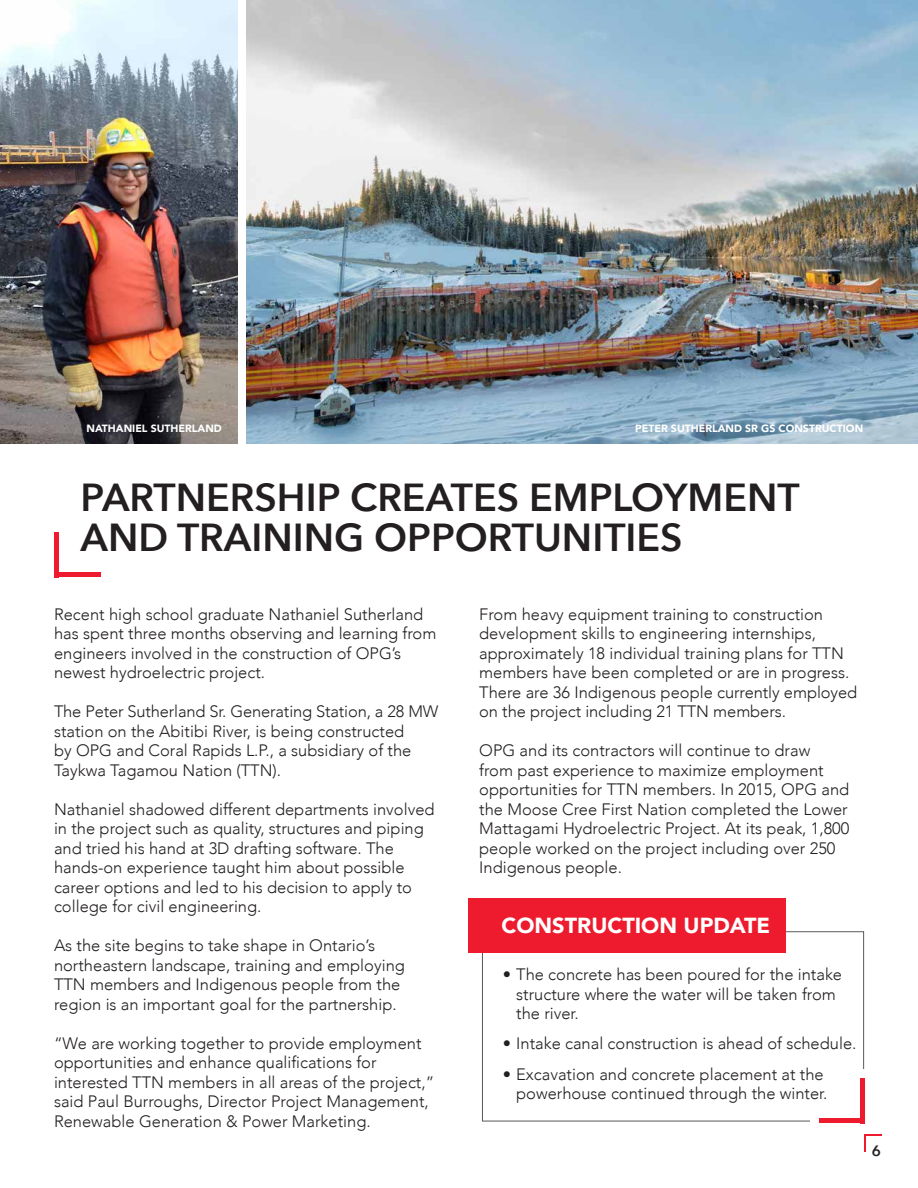
<style>
.page{position:relative;width:918px;height:1188px;background:#fff}
.page>*{position:absolute;margin:0;border:0;box-sizing:border-box;transform-origin:0 0}
.t1{font:600 39px/40.5px "Avenir Next";color:#231f20}
.t2{font:900 21.75px "Avenir";color:#fff}
.t3{font:300 16.5px/19.5px "Avenir";color:#231f20}
.t4{font:600 15px "Avenir Next";color:#231f20}
.t5{font:900 10.5px "Avenir";color:#fff}
</style>
<div class="page">
<svg style="left:864px;top:1134px;width:18px;height:18px"></svg>
<div style="left:468px;top:898px;width:317px;height:55px;background:#ed1b2d"></div>
<div style="left:819px;top:1118px;width:46px;height:5px;background:#ed1b2d"></div>
<div style="left:860px;top:1078px;width:5px;height:45px;background:#ed1b2d"></div>
<div style="left:54px;top:532px;width:5px;height:45px;background:#ed1b2d"></div>
<hr style="left:56px;top:573px;width:45px;height:4px;background:#ed1b2d">
<img style="left:246px;top:0;width:672px;height:444px">
<img style="left:0;top:0;width:238px;height:444px">
<p class="t5" style="left:87px;top:419px;width:137px">NATHANIEL SUTHERLAND</p>
<p class="t5" style="left:635px;top:419px;width:230px">PETER SUTHERLAND SR GS CONSTRUCTION</p>
<h1 class="t1" style="left:81px;top:477px;width:721px">PARTNERSHIP CREATES EMPLOYMENT<br>AND TRAINING OPPORTUNITIES</h1>
<p class="t3" style="left:54px;top:604px;width:384px">Recent high school graduate Nathaniel Sutherland has spent three months observing and learning from engineers involved in the construction of OPG’s newest hydroelectric project.</p>
<p class="t3" style="left:54px;top:702px;width:386px">The Peter Sutherland Sr. Generating Station, a 28 MW station on the Abitibi River, is being constructed<br>by OPG and Coral Rapids L.P., a subsidiary of the Taykwa Tagamou Nation (TTN).</p>
<p class="t3" style="left:54px;top:799px;width:382px">Nathaniel shadowed different departments involved in the project such as quality, structures and piping and tried his hand at 3D drafting software. The hands-on experience taught him about possible career options and led to his decision to apply to college for civil engineering.</p>
<p class="t3" style="left:54px;top:936px;width:352px">As the site begins to take shape in Ontario’s northeastern landscape, training and employing TTN members and Indigenous people from the region is an important goal for the partnership.</p>
<p class="t3" style="left:54px;top:1033px;width:382px">“We are working together to provide employment opportunities and enhance qualifications for interested TTN members in all areas of the project,” said Paul Burroughs, Director Project Management, Renewable Generation &amp; Power Marketing.</p>
<p class="t3" style="left:479px;top:604px;width:380px">From heavy equipment training to construction development skills to engineering internships, approximately 18 individual training plans for TTN members have been completed or are in progress.<br>There are 36 Indigenous people currently employed on the project including 21 TTN members.</p>
<p class="t3" style="left:479px;top:741px;width:372px">OPG and its contractors will continue to draw<br>from past experience to maximize employment opportunities for TTN members. In 2015, OPG and the Moose Cree First Nation completed the Lower Mattagami Hydroelectric Project. At its peak, 1,800 people worked on the project including over 250<br>Indigenous people.</p>
<h2 class="t2" style="left:502px;top:907px;width:270px">CONSTRUCTION UPDATE</h2>
<p class="t3" style="left:516px;top:965px;width:327px;text-indent:-13px">• The concrete has been poured for the intake structure where the water will be taken from the river.</p>
<p class="t3" style="left:503px;top:1034px;width:355px">• Intake canal construction is ahead of schedule.</p>
<p class="t3" style="left:503px;top:1064px;width:326px;text-align:right">• Excavation and concrete placement at the powerhouse continued through the winter.</p>
<p class="t4" style="left:872px;top:1141px;width:11px">6</p>
</div>
